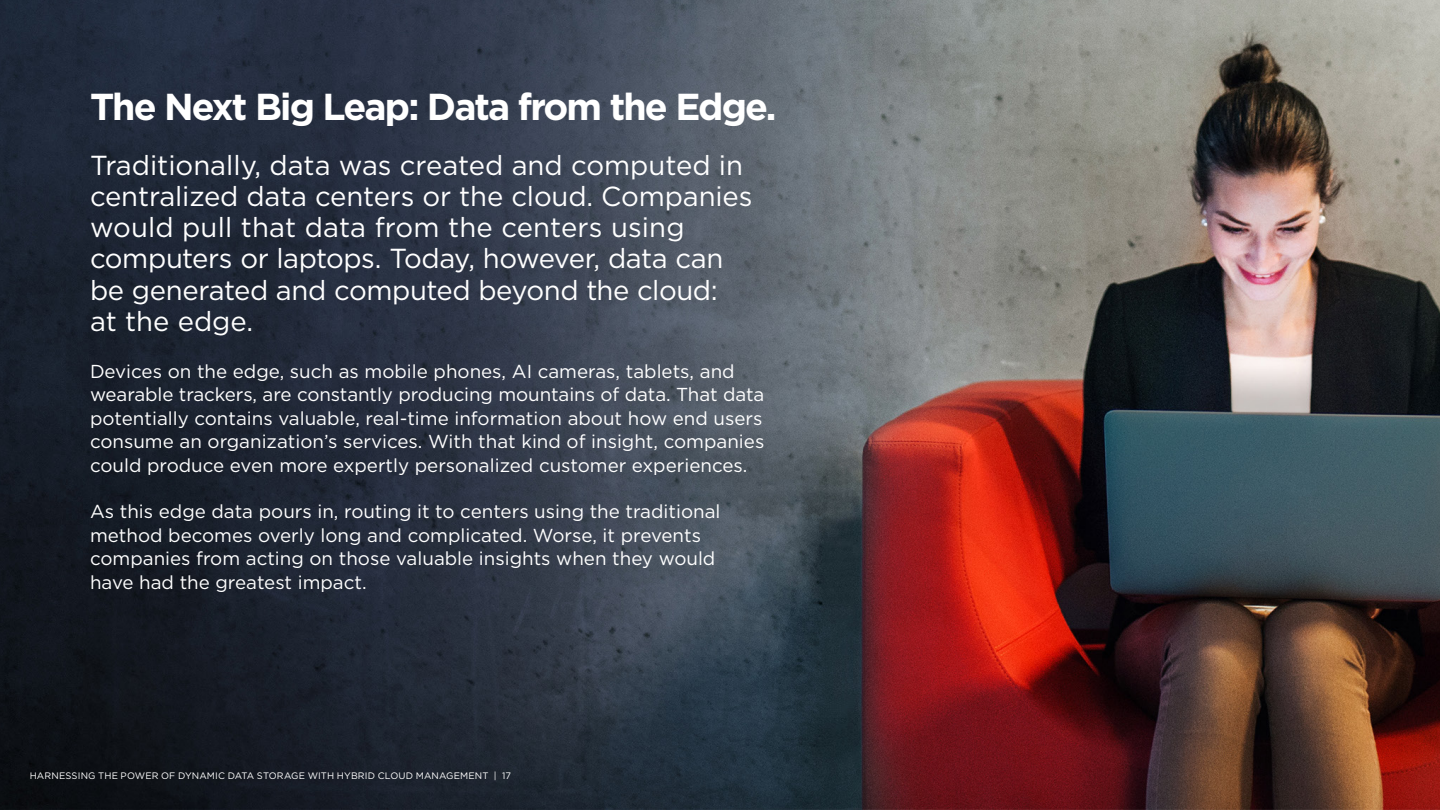
<style>
.page{position:relative;width:1440px;height:810px;background:#fff}
.page>*{position:absolute;margin:0;border:0;box-sizing:border-box;transform-origin:0 0}
.t1{font:700 37.5px "Gotham";letter-spacing:-.05em;color:#fff}
.t2{font:27.5px/31.2px "Gotham";letter-spacing:-.005em;color:#fff}
.t3{font:18.75px/23.5px "Gotham";color:#fff}
.t4{font:9.38px "Gotham";letter-spacing:.015em;color:#fff}
</style>
<div class="page">
<img style="left:0;top:0;width:1440px;height:810px">
<p class="t1" style="left:90px;top:82px;width:688px">The Next Big Leap: Data from the Edge.</p>
<p class="t2" style="left:90px;top:149px;width:664px">Traditionally, data was created and computed in centralized data centers or the cloud. Companies would pull that data from the centers using computers or laptops. Today, however, data can be generated and computed beyond the cloud:<br>at the edge.</p>
<p class="t3" style="left:90px;top:359px;width:676px">Devices on the edge, such as mobile phones, AI cameras, tablets, and wearable trackers, are constantly producing mountains of data. That data potentially contains valuable, real-time information about how end users consume an organization’s services. With that kind of insight, companies could produce even more expertly personalized customer experiences.</p>
<p class="t3" style="left:90px;top:500px;width:632px">As this edge data pours in, routing it to centers using the traditional method becomes overly long and complicated. Worse, it prevents companies from acting on those valuable insights when they would have had the greatest impact.</p>
<p class="t4" style="left:30px;top:770px;width:483px">HARNESSING THE POWER OF DYNAMIC DATA STORAGE WITH HYBRID CLOUD MANAGEMENT | 17</p>
</div>
